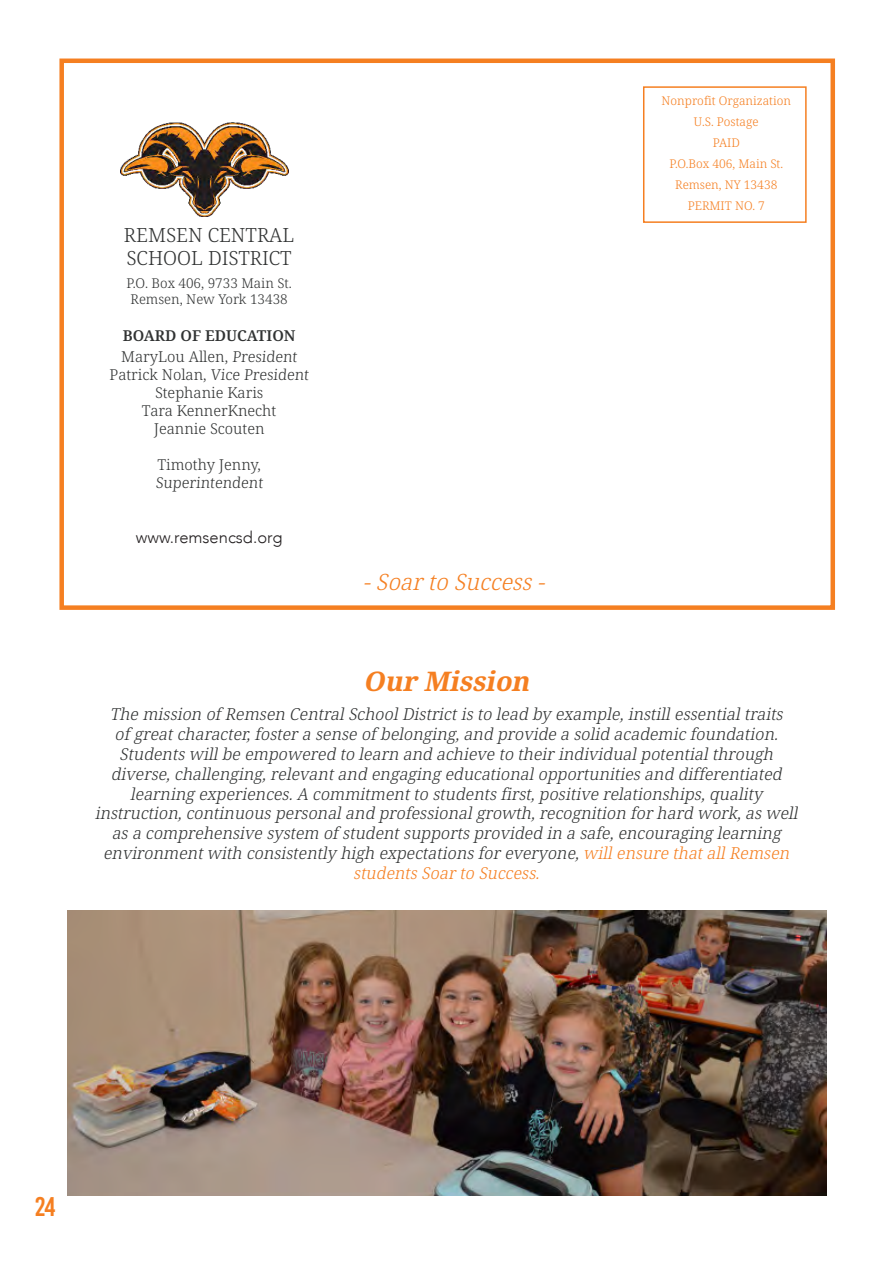
<style>
.page{position:relative;width:894px;height:1263px;background:#fff}
.page>*{position:absolute;margin:0;border:0;box-sizing:border-box;transform-origin:0 0}
.Body_02{font:italic 700 27px "Noto Serif Georgian";color:#f57f21}
.Body_02-2{font:27px "Bebas Kai";color:#f57f21}
.Body_02-3{font:italic 300 22.5px "Noto Serif Georgian";color:#f57f21}
.Body_02-4{font:300 19.5px "Noto Serif Georgian";color:#303232}
.Body_02-5{font:italic 300 16.5px/19.8px "Noto Serif Georgian";color:#303232;text-align:center}
.Body_02-6{font:300 16.5px "Avenir";color:#231f20}
.Body_02-7{font:300 15px "Noto Serif Georgian";color:#303232}
.Body_02-8{font:600 15px "Noto Serif Georgian";color:#303232}
.Body_02-9{font:300 13.5px "Noto Serif Georgian";color:#303232}
.Body_02-10{font:300 12px "Noto Serif Georgian";color:#f57f21}
.s1{color:#f57f21}
</style>
<div class="page">
<div style="left:59px;top:59px;width:775px;height:551px;border:4px solid #f57f21"></div>
<div style="left:642px;top:86px;width:164px;height:137px;border:2px solid #f57f21"></div>
<img style="left:68px;top:910px;width:758px;height:285px">
<img style="left:120px;top:122px;width:168px;height:95px">
<p class="Body_02-4" style="left:124px;top:222px;width:172px">REMSEN CENTRAL</p>
<p class="Body_02-4" style="left:126px;top:245px;width:167px">SCHOOL DISTRICT</p>
<p class="Body_02-9" style="left:126px;top:274px;width:167px">P.O. Box 406, 9733 Main St.</p>
<p class="Body_02-9" style="left:130px;top:290px;width:159px">Remsen, New York 13438</p>
<p class="Body_02-8" style="left:123px;top:325px;width:174px">BOARD OF EDUCATION</p>
<p class="Body_02-7" style="left:121px;top:346px;width:179px">MaryLou Allen, President</p>
<p class="Body_02-7" style="left:109px;top:364px;width:202px">Patrick Nolan, Vice President</p>
<p class="Body_02-7" style="left:155px;top:382px;width:110px">Stephanie Karis</p>
<p class="Body_02-7" style="left:142px;top:400px;width:136px">Tara KennerKnecht</p>
<p class="Body_02-7" style="left:154px;top:418px;width:112px">Jeannie Scouten</p>
<p class="Body_02-7" style="left:157px;top:454px;width:105px">Timothy Jenny,</p>
<p class="Body_02-7" style="left:155px;top:472px;width:110px">Superintendent</p>
<p class="Body_02-6" style="left:136px;top:528px;width:148px">www.remsencsd.org</p>
<p class="Body_02-3" style="left:362px;top:566px;width:189px">-Soarto Success-</p>
<p class="Body_02-10" style="left:661px;top:93px;width:131px">Nonprofit Organization</p>
<p class="Body_02-10" style="left:693px;top:114px;width:66px">U.S. Postage</p>
<p class="Body_02-10" style="left:712px;top:135px;width:29px">PAID</p>
<p class="Body_02-10" style="left:669px;top:156px;width:115px">P.O.Box 406, Main St.</p>
<p class="Body_02-10" style="left:675px;top:177px;width:104px">Remsen, NY 13438</p>
<p class="Body_02-10" style="left:687px;top:198px;width:79px">PERMIT NO. 7</p>
<p class="Body_02" style="left:363px;top:663px;width:174px">Our Mission</p>
<p class="Body_02-5" style="left:95px;top:704px;width:708px">The mission of Remsen CentralSchoolDistrictisto lead by example,instillessentialtraits<br>of greatcharacter,fostera sense of belonging,and provide a solid academic foundation.<br>Studentswillbe empowered to learn and achieve to theirindividualpotentialthrough diverse,challenging,relevantand engaging educationalopportunitiesand differentiated learning experiences.A commitmentto studentsfirst,positive relationships,quality instruction,continuouspersonaland professionalgrowth,recognition forhard work,aswell asa comprehensive system of studentsupportsprovided in a safe,encouraging learning environmentwith consistently high expectationsforeveryone, <span class="s1">willensure thatallRemsen studentsSoarto Success.</span></p>
<p class="Body_02-2" style="left:35px;top:1191px;width:22px">24</p>
</div>
